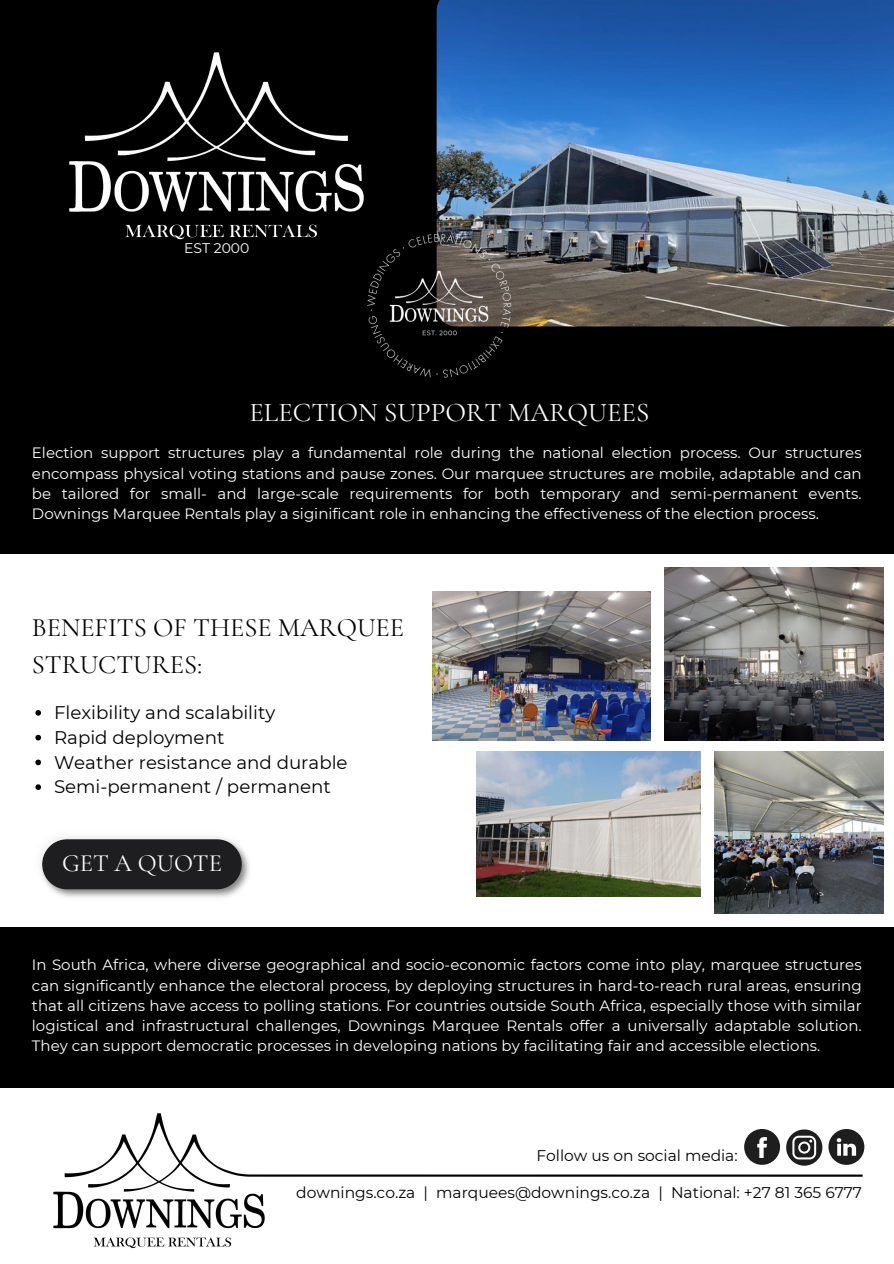
<style>
.page{position:relative;width:894px;height:1264px;background:#fff}
.page>*{position:absolute;margin:0;border:0;box-sizing:border-box;transform-origin:0 0}
.t1{font:27px "Cormorant Garamond";color:#fff}
.t2{font:26.55px/37.2px "Cormorant Garamond";color:#000}
.t3{font:24.75px "Cormorant Garamond";color:#fff}
.t4{font:18.3px "Montserrat";color:#000}
.t5{font:15.45px "Montserrat";color:#000}
.t6{font:15px/20.2px "Montserrat";color:#fff;text-align:justify}
.t7{font:13.95px "Montserrat";color:#fff}
</style>
<div class="page">
<div style="left:0;top:0;width:893px;height:554px;background:#000"></div>
<img style="left:436px;top:0;width:457px;height:326px">
<img style="left:69px;top:52px;width:295px;height:188px">
<img style="left:367px;top:231px;width:146px;height:147px">
<img style="left:40px;top:837px;width:209px;height:61px">
<svg style="left:35px;top:710px;width:6px;height:5px"></svg>
<svg style="left:35px;top:734px;width:6px;height:6px"></svg>
<svg style="left:35px;top:759px;width:6px;height:6px"></svg>
<svg style="left:35px;top:784px;width:6px;height:6px"></svg>
<img style="left:714px;top:751px;width:168px;height:162px">
<img style="left:664px;top:567px;width:218px;height:173px">
<img style="left:432px;top:591px;width:218px;height:149px">
<img style="left:476px;top:751px;width:224px;height:145px">
<div style="left:0;top:926px;width:893px;height:161px;background:#000"></div>
<img style="left:53px;top:1113px;width:810px;height:135px">
<svg style="left:744px;top:1128px;width:35px;height:36px"></svg>
<svg style="left:786px;top:1129px;width:36px;height:36px"></svg>
<svg style="left:828px;top:1128px;width:36px;height:36px"></svg>
<h1 class="t7" style="left:184px;top:239px;width:67px">EST 2000</h1>
<p class="t1" style="left:249px;top:396px;width:401px">ELECTION SUPPORT MARQUEES</p>
<h1 class="t6" style="left:32px;top:443px;width:831px">Election support structures play a fundamental role during the national election process. Our structures encompass physical voting stations and pause zones. Our marquee structures are mobile, adaptable and can be tailored for small- and large-scale requirements for both temporary and semi-permanent events.<br>Downings Marquee Rentals play a siginificant role in enhancing the effectiveness of the election process.</h1>
<p class="t2" style="left:32px;top:609px;width:373px">BENEFITS OF THESE MARQUEE<br>STRUCTURES:</p>
<p class="t4" style="left:54px;top:701px;width:223px">Flexibility and scalability</p>
<p class="t4" style="left:54px;top:726px;width:172px">Rapid deployment</p>
<p class="t4" style="left:54px;top:750px;width:295px">Weather resistance and durable</p>
<p class="t4" style="left:54px;top:775px;width:278px">Semi-permanent / permanent</p>
<h1 class="t3" style="left:62px;top:848px;width:161px">GET A QUOTE</h1>
<p class="t6" style="left:32px;top:954px;width:831px">In South Africa, where diverse geographical and socio-economic factors come into play, marquee structures can significantly enhance the electoral process, by deploying structures in hard-to-reach rural areas, ensuring that all citizens have access to polling stations. For countries outside South Africa, especially those with similar logistical and infrastructural challenges, Downings Marquee Rentals offer a universally adaptable solution.<br>They can support democratic processes in developing nations by facilitating fair and accessible elections.</p>
<p class="t5" style="left:536px;top:1145px;width:202px">Follow us on social media:</p>
<p class="t5" style="left:296px;top:1183px;width:567px">downings.co.za | marquees@downings.co.za | National: +27 81 365 6777</p>
</div>
